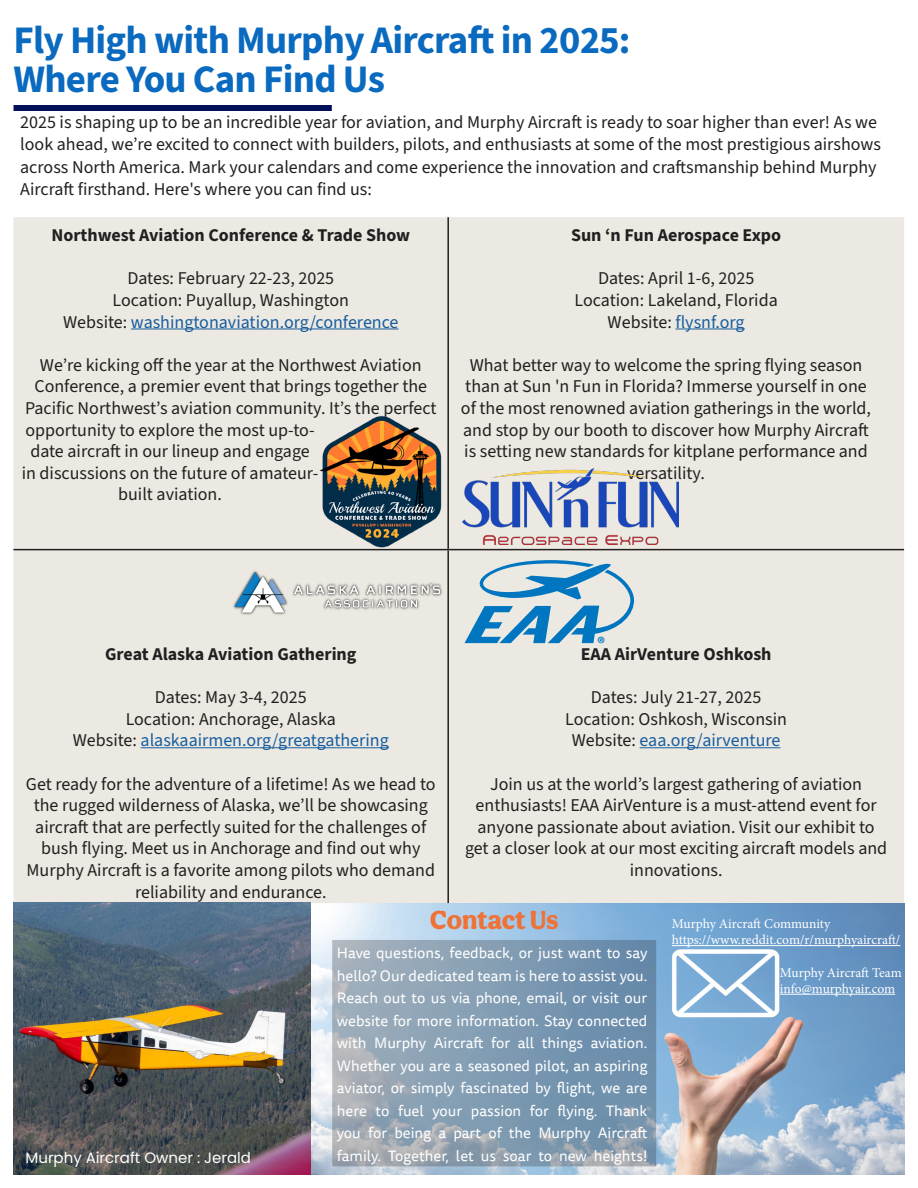
<style>
.page{position:relative;width:918px;height:1188px;background:#fff}
.page>*{position:absolute;margin:0;border:0;box-sizing:border-box;transform-origin:0 0}
.Heading{font:700 39px/39px "Source Sans 3";letter-spacing:-.02em;color:#0a6abf}
.Heading-2{font:900 27px "Aesthet Nova";color:#ef7236}
.Paragraph{font:18px/21.6px "Source Sans 3";color:#231f20;text-align:center}
.t1{font:700 18px "Source Sans 3";color:#231f20}
.Paragraph-2{font:15px/22.5px "Tisa Sans Pro";color:#fff;text-align:justify}
.Paragraph-3{font:15px "Poppins";color:#fff}
.t2{font:13.5px "Minion Pro";color:#fff}
.s1{color:#175d9e}
</style>
<div class="page">
<div style="left:13px;top:217px;width:891px;height:687px;background:#ece9e2"></div>
<hr style="left:447px;top:217px;width:2px;height:332px;background:#231f20">
<hr style="left:13px;top:549px;width:435px;height:1px;background:#231f20">
<hr style="left:448px;top:549px;width:456px;height:1px;background:#231f20">
<hr style="left:447px;top:550px;width:2px;height:354px;background:#231f20">
<hr style="left:131px;top:329px;width:268px;height:1px;background:#175d9e">
<hr style="left:675px;top:329px;width:70px;height:1px;background:#175d9e">
<hr style="left:141px;top:747px;width:248px;height:1px;background:#175d9e">
<hr style="left:640px;top:747px;width:141px;height:1px;background:#175d9e">
<img style="left:14px;top:903px;width:890px;height:271px">
<hr style="left:672px;top:945px;width:228px;height:1px;background:#fff">
<hr style="left:780px;top:994px;width:115px;height:1px;background:#fff">
<svg style="left:335px;top:943px;width:318px;height:220px;background:#869db1"></svg>
<img style="left:213px;top:558px;width:231px;height:65px">
<svg style="left:464px;top:560px;width:171px;height:83px;background:#9ec3d6"></svg>
<img style="left:462px;top:468px;width:216px;height:76px">
<img style="left:316px;top:409px;width:130px;height:140px">
<div style="left:14px;top:105px;width:318px;height:6px;background:#031059"></div>
<p class="Heading" style="left:14px;top:20px;width:619px">Fly High with Murphy Aircraft in 2025:<br>Where You Can Find Us</p>
<p class="Paragraph" style="left:20px;top:110px;width:862px;line-height:22.5px;text-align:left">2025 is shaping up to be an incredible year for aviation, and Murphy Aircraft is ready to soar higher than ever! As we look ahead, we’re excited to connect with builders, pilots, and enthusiasts at some of the most prestigious airshows across North America. Mark your calendars and come experience the innovation and craftsmanship behind Murphy Aircraft firsthand. Here's where you can find us:</p>
<p class="t1" style="left:51px;top:223px;width:360px">Northwest Aviation Conference &amp; Trade Show</p>
<p class="Paragraph" style="left:63px;top:268px;width:337px">Dates: February 22-23, 2025<br>Location: Puyallup, Washington<br>Website: <span class="s1">washingtonaviation.org/conference</span></p>
<p class="Paragraph" style="left:25px;top:354px;width:413px">We’re kicking off the year at the Northwest Aviation<br>Conference, a premier event that brings together the<br>Pacific Northwest’s aviation community. It’s the perfect</p>
<p class="Paragraph" style="left:22px;top:419px;width:298px">opportunity to explore the most up-to&shy;date aircraft in our lineup and engage in discussions on the future of amateur&shy;built aviation.</p>
<p class="t1" style="left:571px;top:223px;width:212px">Sun ‘n Fun Aerospace Expo</p>
<p class="Paragraph" style="left:575px;top:268px;width:205px">Dates: April 1-6, 2025<br>Location: Lakeland, Florida<br>Website: <span class="s1">flysnf.org</span></p>
<p class="Paragraph" style="left:461px;top:354px;width:412px">What better way to welcome the spring flying season than at Sun 'n Fun in Florida? Immerse yourself in one of the most renowned aviation gatherings in the world, and stop by our booth to discover how Murphy Aircraft is setting new standards for kitplane performance and versatility.</p>
<p class="t1" style="left:105px;top:642px;width:253px">Great Alaska Aviation Gathering</p>
<p class="Paragraph" style="left:73px;top:686px;width:318px">Dates: May 3-4, 2025<br>Location: Anchorage, Alaska<br>Website: <span class="s1">alaskaairmen.org/greatgathering</span></p>
<p class="Paragraph" style="left:26px;top:773px;width:411px">Get ready for the adventure of a lifetime! As we head to the rugged wilderness of Alaska, we’ll be showcasing aircraft that are perfectly suited for the challenges of bush flying. Meet us in Anchorage and find out why Murphy Aircraft is a favorite among pilots who demand reliability and endurance.</p>
<p class="t1" style="left:581px;top:642px;width:192px">EAA AirVenture Oshkosh</p>
<p class="Paragraph" style="left:565px;top:686px;width:223px">Dates: July 21-27, 2025<br>Location: Oshkosh, Wisconsin<br>Website: <span class="s1">eaa.org/airventure</span></p>
<p class="Paragraph" style="left:465px;top:773px;width:424px">Join us at the world’s largest gathering of aviation enthusiasts! EAA AirVenture is a must-attend event for anyone passionate about aviation. Visit our exhibit to get a closer look at our most exciting aircraft models and innovations.</p>
<p class="Heading-2" style="left:430px;top:903px;width:130px">Contact Us</p>
<p class="Paragraph-2" style="left:337px;top:942px;width:312px">Have questions, feedback, or just want to say hello? Our dedicated team is here to assist you.<br>Reach out to us via phone, email, or visit our website for more information. Stay connected with Murphy Aircraft for all things aviation.<br>Whether you are a seasoned pilot, an aspiring aviator, or simply fascinated by flight, we are here to fuel your passion for flying. Thank you for being a part of the Murphy Aircraft</p>
<p class="Paragraph-3" style="left:26px;top:1149px;width:227px">Murphy Aircraft Owner : Jerald</p>
<p class="Paragraph-2" style="left:337px;top:1145px;width:312px">family. Together, let us soar to new heights!</p>
<p class="t2" style="left:672px;top:915px;width:160px">Murphy Aircraft Community</p>
<p class="t2" style="left:672px;top:931px;width:230px">https://www.reddit.com/r/murphyaircraft/</p>
<p class="t2" style="left:780px;top:963px;width:123px">Murphy Aircraft Team</p>
<p class="t2" style="left:780px;top:980px;width:117px">info@murphyair.com</p>
</div>
